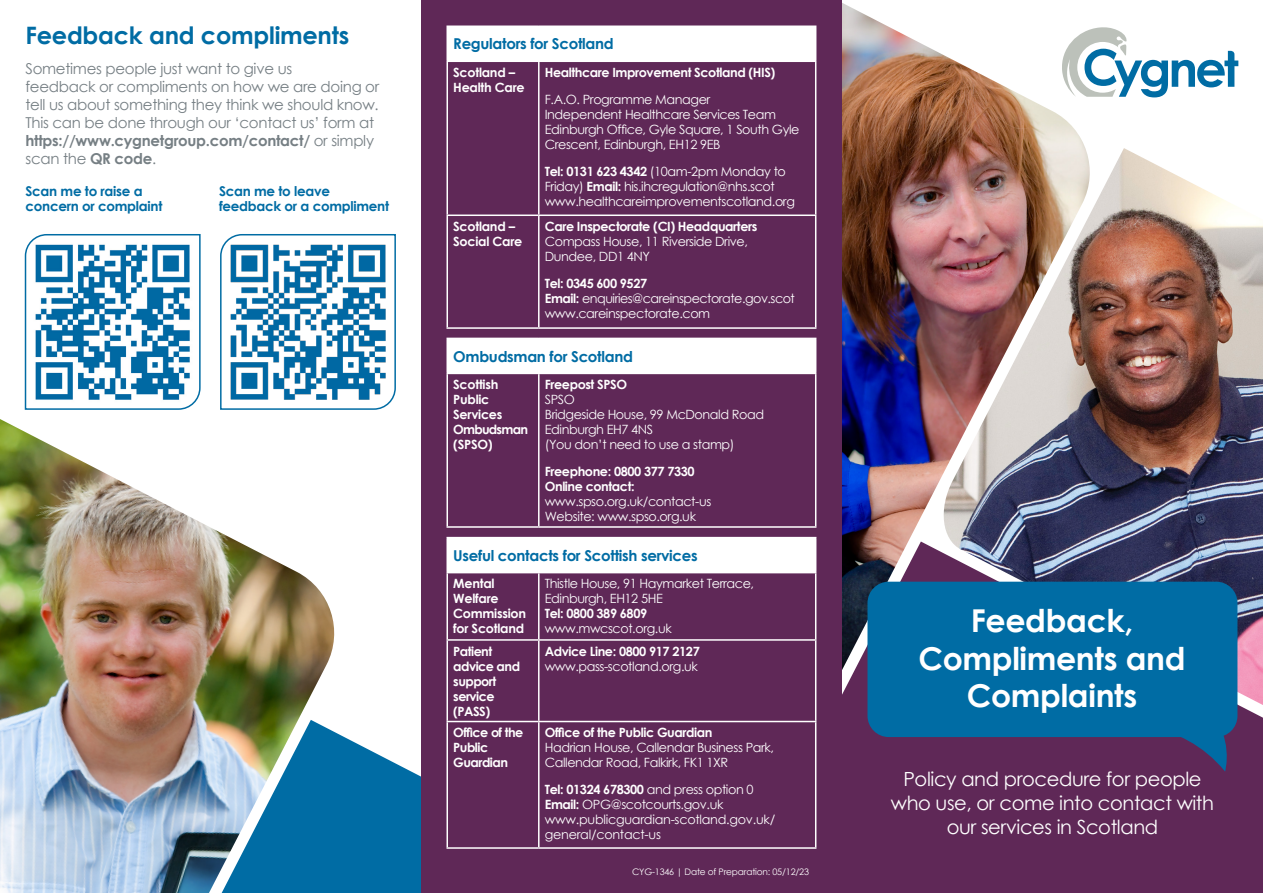
<style>
.page{position:relative;width:1263px;height:893px;background:#fff}
.page>*{position:absolute;margin:0;border:0;box-sizing:border-box;transform-origin:0 0}
.Head01{font:700 31.5px/37.5px "Century Gothic";letter-spacing:-.01em;color:#fff;text-align:center}
.Head01-2{font:700 24px "Century Gothic";letter-spacing:-.01em;color:#006ca4}
.Body{font:19.5px "Century Gothic";letter-spacing:-.02em;color:#fff}
.Body-2{font:15px/18px "Century Gothic";letter-spacing:-.02em;color:#767f84}
.Body-3{font:700 15px "Century Gothic";letter-spacing:-.02em;color:#006ca4}
.Body-4{font:700 13.5px "Century Gothic";letter-spacing:-.02em;color:#006ca4}
.Body-5{font:12.75px/15px "Century Gothic";letter-spacing:-.03em;color:#fff}
.Body-6{font:700 12.75px/15px "Century Gothic";letter-spacing:-.03em;color:#fff}
.Body-7{font:9px "Century Gothic";letter-spacing:-.02em;color:#fff}
.s1{font-weight:700}
.s2{font-weight:400}
</style>
<div class="page">
<svg style="left:344px;top:737px;width:77px;height:156px;background:#207eaf"></svg>
<img style="left:842px;top:3px;width:243px;height:538px">
<svg style="left:842px;top:541px;width:421px;height:352px;background:#5e2c57"></svg>
<div style="left:421px;top:0;width:421px;height:893px;background:#5f2857"></div>
<div style="left:938px;top:705px;width:325px;height:53px;background:#5f2857"></div>
<img style="left:938px;top:148px;width:325px;height:557px">
<svg style="left:1060px;top:27px;width:178px;height:70px"></svg>
<div style="left:447px;top:26px;width:369px;height:35px;background:#fff"></div>
<hr style="left:446px;top:62px;width:2px;height:153px;background:#fff">
<hr style="left:446px;top:216px;width:2px;height:111px;background:#fff">
<hr style="left:538px;top:62px;width:1px;height:153px;background:#fff">
<hr style="left:815px;top:62px;width:1px;height:153px;background:#fff">
<hr style="left:446px;top:215px;width:93px;height:1px;background:#fff">
<hr style="left:539px;top:215px;width:277px;height:1px;background:#fff">
<hr style="left:538px;top:216px;width:1px;height:111px;background:#fff">
<hr style="left:815px;top:216px;width:1px;height:111px;background:#fff">
<hr style="left:446px;top:327px;width:93px;height:2px;background:#fff">
<hr style="left:539px;top:327px;width:277px;height:2px;background:#fff">
<hr style="left:446px;top:26px;width:93px;height:1px;background:#fff">
<hr style="left:446px;top:27px;width:2px;height:34px;background:#fff">
<hr style="left:446px;top:61px;width:93px;height:1px;background:#fff">
<hr style="left:539px;top:61px;width:277px;height:1px;background:#fff">
<img style="left:0;top:419px;width:344px;height:474px">
<svg style="left:24px;top:234px;width:177px;height:176px"></svg>
<svg style="left:220px;top:234px;width:176px;height:176px"></svg>
<div style="left:447px;top:338px;width:369px;height:35px;background:#fff"></div>
<hr style="left:446px;top:374px;width:2px;height:152px;background:#fff">
<hr style="left:538px;top:374px;width:1px;height:152px;background:#fff">
<hr style="left:815px;top:374px;width:1px;height:152px;background:#fff">
<hr style="left:446px;top:526px;width:93px;height:2px;background:#fff">
<hr style="left:539px;top:526px;width:277px;height:2px;background:#fff">
<hr style="left:446px;top:338px;width:93px;height:1px;background:#fff">
<hr style="left:446px;top:339px;width:2px;height:34px;background:#fff">
<hr style="left:446px;top:373px;width:93px;height:1px;background:#fff">
<hr style="left:539px;top:373px;width:277px;height:1px;background:#fff">
<div style="left:447px;top:538px;width:369px;height:35px;background:#fff"></div>
<hr style="left:446px;top:573px;width:2px;height:66px;background:#fff">
<hr style="left:446px;top:641px;width:2px;height:80px;background:#fff">
<hr style="left:446px;top:722px;width:2px;height:125px;background:#fff">
<hr style="left:538px;top:573px;width:1px;height:66px;background:#fff">
<hr style="left:815px;top:573px;width:1px;height:66px;background:#fff">
<hr style="left:446px;top:639px;width:93px;height:2px;background:#fff">
<hr style="left:539px;top:639px;width:277px;height:2px;background:#fff">
<hr style="left:538px;top:641px;width:1px;height:80px;background:#fff">
<hr style="left:815px;top:641px;width:1px;height:80px;background:#fff">
<hr style="left:446px;top:721px;width:93px;height:1px;background:#fff">
<hr style="left:539px;top:721px;width:277px;height:1px;background:#fff">
<hr style="left:538px;top:722px;width:1px;height:125px;background:#fff">
<hr style="left:815px;top:722px;width:1px;height:125px;background:#fff">
<hr style="left:446px;top:847px;width:93px;height:2px;background:#fff">
<hr style="left:539px;top:847px;width:277px;height:2px;background:#fff">
<hr style="left:446px;top:537px;width:93px;height:1px;background:#fff">
<hr style="left:446px;top:538px;width:2px;height:34px;background:#fff">
<hr style="left:539px;top:537px;width:277px;height:1px;background:#fff">
<hr style="left:446px;top:572px;width:93px;height:1px;background:#fff">
<svg style="left:1113px;top:726px;width:122px;height:46px;background:#4f3263"></svg>
<div style="left:867px;top:582px;width:370px;height:155px;background:#006ca4;border-radius:21px"></div>
<p class="Head01-2" style="left:26px;top:17px;width:325px">Feedback and compliments</p>
<p class="Body-2" style="left:26px;top:60px;width:268px">Sometimes people just want to give us</p>
<p class="Body-2" style="left:26px;top:78px;width:355px">feedback or compliments on how we are doing or tell us about something they think we should know.<br>This can be done through our ‘contact us’ form at <span class="s1">https://www.cygnetgroup.com/contact/</span> or simply scan the <span class="s1">QR code</span>.</p>
<p class="Body-4" style="left:26px;top:181px;width:119px">Scan me to raise a</p>
<p class="Body-4" style="left:26px;top:196px;width:138px">concern or complaint</p>
<p class="Body-4" style="left:219px;top:181px;width:112px">Scan me to leave</p>
<p class="Body-4" style="left:219px;top:196px;width:172px">feedback or a compliment</p>
<p class="Body-3" style="left:453px;top:33px;width:162px">Regulators for Scotland</p>
<p class="Body-6" style="left:453px;top:64px;width:73px">Scotland –<br>Health Care</p>
<p class="Body-6" style="left:545px;top:64px;width:232px">Healthcare Improvement Scotland (HIS)</p>
<p class="Body-5" style="left:545px;top:92px;width:167px">F.A.O. Programme Manager</p>
<p class="Body-5" style="left:545px;top:107px;width:233px">Independent Healthcare Services Team</p>
<p class="Body-5" style="left:545px;top:122px;width:256px">Edinburgh Office, Gyle Square, 1 South Gyle<br>Crescent, Edinburgh, EH12 9EB</p>
<p class="Body-5" style="left:545px;top:164px;width:243px"><span class="s1">Tel: 0131 623 4342</span> (10am-2pm Monday to</p>
<p class="Body-5" style="left:545px;top:179px;width:232px">Friday) <span class="s1">Email:</span> his.ihcregulation@nhs.scot</p>
<p class="Body-5" style="left:545px;top:194px;width:252px">www.healthcareimprovementscotland.org</p>
<p class="Body-6" style="left:453px;top:218px;width:71px">Scotland –<br>Social Care</p>
<p class="Body-6" style="left:545px;top:218px;width:214px">Care Inspectorate (CI) Headquarters</p>
<p class="Body-5" style="left:545px;top:234px;width:205px">Compass House, 11 Riverside Drive,</p>
<p class="Body-5" style="left:545px;top:249px;width:107px">Dundee, DD1 4NY</p>
<p class="Body-6" style="left:545px;top:275px;width:104px">Tel: 0345 600 9527</p>
<p class="Body-5" style="left:545px;top:291px;width:252px"><span class="s1">Email:</span> enquiries@careinspectorate.gov.scot</p>
<p class="Body-5" style="left:545px;top:306px;width:167px">www.careinspectorate.com</p>
<p class="Body-3" style="left:453px;top:345px;width:181px">Ombudsman for Scotland</p>
<p class="Body-6" style="left:453px;top:376px;width:47px">Scottish<br>Public</p>
<p class="Body-6" style="left:453px;top:406px;width:76px">Services<br>Ombudsman (SPSO)</p>
<p class="Body-6" style="left:545px;top:376px;width:84px">Freepost SPSO</p>
<p class="Body-5" style="left:545px;top:392px;width:32px">SPSO</p>
<p class="Body-5" style="left:545px;top:407px;width:221px">Bridgeside House, 99 McDonald Road</p>
<p class="Body-5" style="left:545px;top:422px;width:110px">Edinburgh EH7 4NS</p>
<p class="Body-5" style="left:545px;top:437px;width:191px">(You don’t need to use a stamp)</p>
<p class="Body-6" style="left:545px;top:463px;width:151px">Freephone: 0800 377 7330</p>
<p class="Body-6" style="left:545px;top:478px;width:91px">Online contact:</p>
<p class="Body-5" style="left:545px;top:494px;width:168px">www.spso.org.uk/contact-us</p>
<p class="Body-5" style="left:545px;top:509px;width:153px">Website: www.spso.org.uk</p>
<p class="Body-3" style="left:453px;top:544px;width:246px">Useful contacts for Scottish services</p>
<p class="Body-6" style="left:453px;top:575px;width:43px">Mental</p>
<p class="Body-6" style="left:453px;top:590px;width:47px">Welfare</p>
<p class="Body-6" style="left:453px;top:605px;width:74px">Commission for Scotland</p>
<p class="Body-5" style="left:545px;top:576px;width:211px">Thistle House, 91 Haymarket Terrace,</p>
<p class="Body-5" style="left:545px;top:591px;width:120px">Edinburgh, EH12 5HE</p>
<p class="Body-6" style="left:545px;top:605px;width:104px">Tel: 0800 389 6809</p>
<p class="Body-5" style="left:545px;top:621px;width:129px">www.mwcscot.org.uk</p>
<p class="Body-6" style="left:453px;top:643px;width:68px">Patient advice and support</p>
<p class="Body-6" style="left:453px;top:688px;width:43px">service (PASS)</p>
<p class="Body-6" style="left:453px;top:724px;width:72px">Office of the<br>Public</p>
<p class="Body-6" style="left:453px;top:754px;width:56px">Guardian</p>
<p class="Body-6" style="left:545px;top:643px;width:157px">Advice Line: 0800 917 2127</p>
<p class="Body-5" style="left:545px;top:658px;width:155px">www.pass-scotland.org.uk</p>
<p class="Body-6" style="left:545px;top:724px;width:169px">Office of the Public Guardian</p>
<p class="Body-5" style="left:545px;top:740px;width:231px">Hadrian House, Callendar Business Park,</p>
<p class="Body-5" style="left:545px;top:755px;width:185px">Callendar Road, Falkirk, FK1 1XR</p>
<p class="Body-6" style="left:545px;top:781px;width:210px">Tel: 01324 678300 <span class="s2">and press option 0</span></p>
<p class="Body-5" style="left:545px;top:797px;width:180px"><span class="s1">Email:</span> OPG@scotcourts.gov.uk</p>
<p class="Body-5" style="left:545px;top:812px;width:232px">www.publicguardian-scotland.gov.uk/ general/contact-us</p>
<p class="Body-7" style="left:632px;top:866px;width:178px">CYG-1346 | Date of Preparation: 05/12/23</p>
<p class="Head01" style="left:918px;top:601px;width:269px">Feedback,<br>Compliments and<br>Complaints</p>
<p class="Body" style="left:903px;top:765px;width:300px">Policy and procedure for people</p>
<p class="Body" style="left:891px;top:789px;width:325px">who use, or come into contact with</p>
<p class="Body" style="left:947px;top:813px;width:213px">our services in Scotland</p>
</div>
